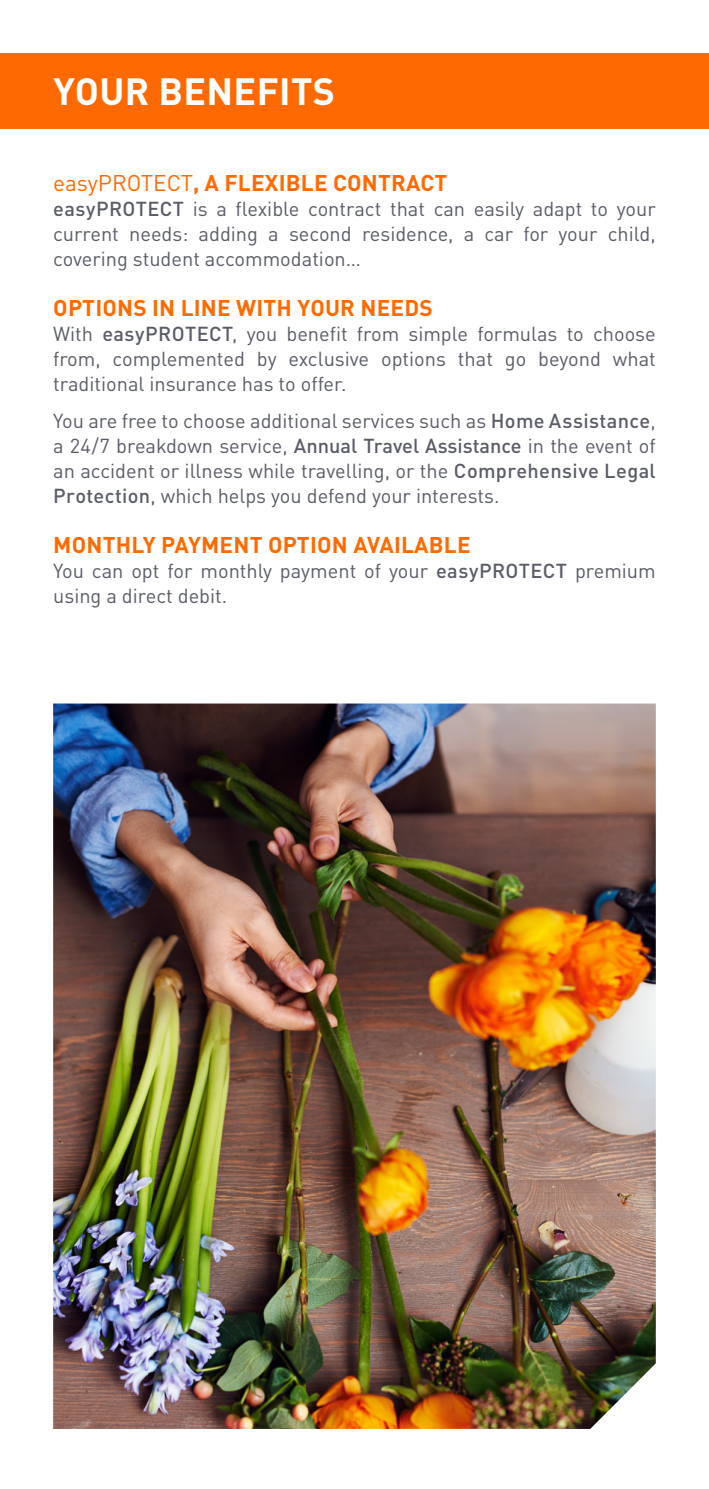
<style>
.page{position:relative;width:709px;height:1489px;background:#fff}
.page>*{position:absolute;margin:0;border:0;box-sizing:border-box;transform-origin:0 0}
.t1{font:700 37.5px "DIN Pro";letter-spacing:.01em;color:#fff}
.t2{font:700 22.5px "DIN Pro";letter-spacing:.01em;color:#ff6a00}
.t3{font:20px/25px "DIN Pro";color:#5a5d67;text-align:justify}
.s1{font-weight:400}
.s2{font-weight:500}
</style>
<div class="page">
<img style="left:53px;top:703px;width:603px;height:725px">
<div style="left:0;top:53px;width:709px;height:75px;background:#ff6a00"></div>
<h1 class="t1" style="left:53px;top:66px;width:283px">YOUR BENEFITS</h1>
<p class="t2" style="left:53px;top:167px;width:395px"><span class="s1">easyPROTECT</span>, A FLEXIBLE CONTRACT</p>
<p class="t3" style="left:53px;top:195px;width:604px"><span class="s2">easyPROTECT</span> is a flexible contract that can easily adapt to your current needs: adding a second residence, a car for your child, covering student accommodation…</p>
<p class="t2" style="left:53px;top:292px;width:381px">OPTIONS IN LINE WITH YOUR NEEDS</p>
<p class="t3" style="left:53px;top:320px;width:604px">With <span class="s2">easyPROTECT</span>, you benefit from simple formulas to choose from, complemented by exclusive options that go beyond what traditional insurance has to offer.</p>
<p class="t3" style="left:53px;top:408px;width:604px">You are free to choose additional services such as <span class="s2">Home Assistance</span>, a 24/7 breakdown service, <span class="s2">Annual Travel Assistance</span> in the event of an accident or illness while travelling, or the <span class="s2">Comprehensive Legal Protection</span>, which helps you defend your interests.</p>
<p class="t2" style="left:53px;top:530px;width:419px">MONTHLY PAYMENT OPTION AVAILABLE</p>
<p class="t3" style="left:53px;top:558px;width:604px">You can opt for monthly payment of your <span class="s2">easyPROTECT</span> premium using a direct debit.</p>
</div>
